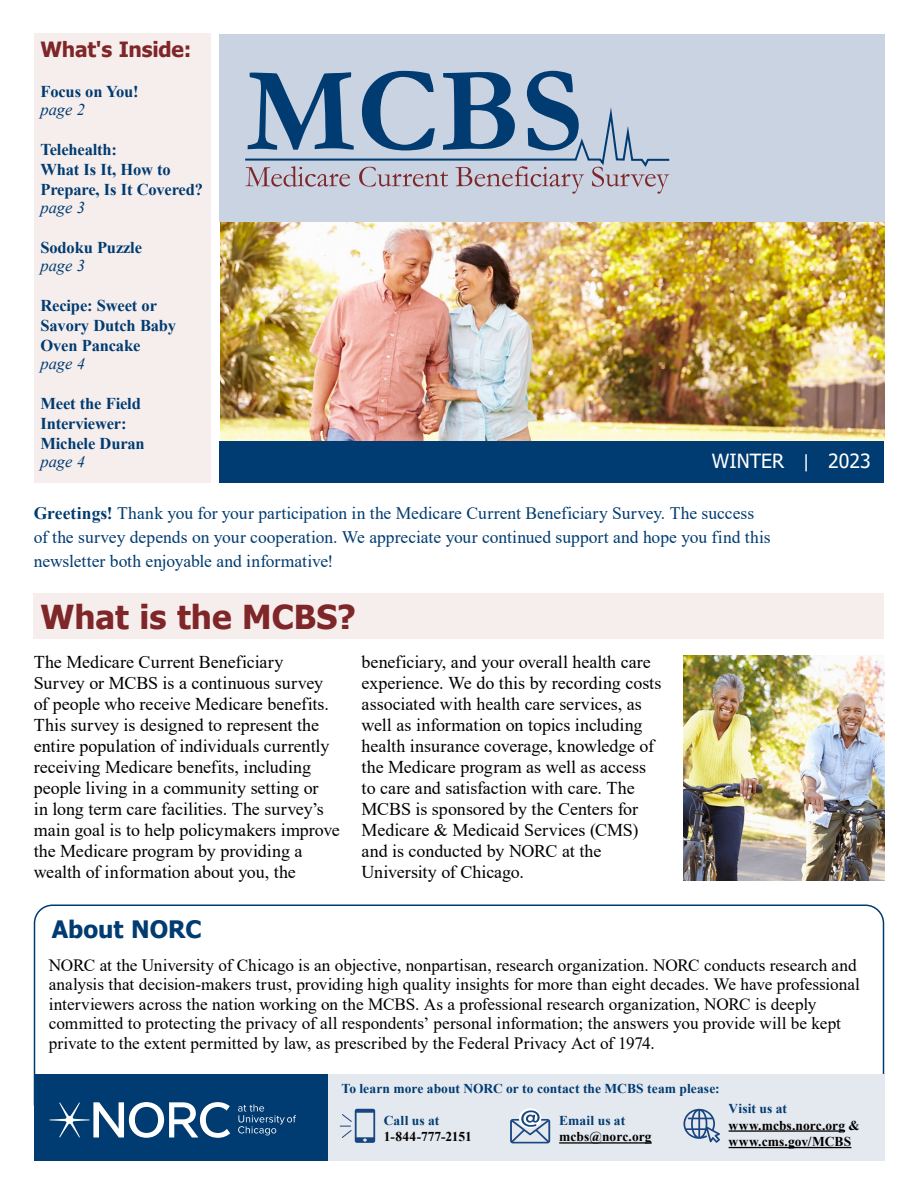
<style>
.page{position:relative;width:918px;height:1188px;background:#fff}
.page>*{position:absolute;margin:0;border:0;box-sizing:border-box;transform-origin:0 0}
.t1{font:700 33px "Tahoma";color:#7f2629}
.t2{font:700 24px "Tahoma";color:#003b71}
.t3{font:700 21px "Tahoma";letter-spacing:-.01em;color:#7f2629}
.t4{font:19.5px "Tahoma";color:#fff}
.t5{font:18px/21px "Times New Roman";color:#000}
.t6{font:17.55px/24px "Times New Roman";color:#003b71}
.t7{font:17.25px/19.5px "Times New Roman";color:#000}
.t8{font:700 16.5px/20px "Times New Roman";letter-spacing:-.01em;color:#003b71}
.t9{font:italic 16.5px "Times New Roman";letter-spacing:-.005em;color:#003b71}
.t10{font:700 13.5px/16.5px "Times New Roman";letter-spacing:.005em;color:#000}
.t11{font:700 13.5px "Times New Roman";letter-spacing:.005em;color:#003b71}
.s1{font-weight:400;font-style:italic}
.s2{font-size:18px}
.s3{font-weight:700}
.s4{color:#003b71}
</style>
<div class="page">
<div style="left:219px;top:34px;width:665px;height:209px;background:#cad3e1"></div>
<div style="left:220px;top:438px;width:664px;height:45px;background:#003b71"></div>
<div style="left:34px;top:593px;width:850px;height:46px;background:#f6eeed"></div>
<svg style="left:33px;top:904px;width:852px;height:202px"></svg>
<div style="left:327px;top:1075px;width:557px;height:86px;background:#e4e8ef"></div>
<svg style="left:339px;top:1109px;width:36px;height:34px"></svg>
<svg style="left:683px;top:1109px;width:37px;height:34px"></svg>
<div style="left:519px;top:1108px;width:22px;height:20px;background:#fff;border-radius:50%"></div>
<svg style="left:510px;top:1110px;width:40px;height:33px"></svg>
<div style="left:34px;top:1075px;width:294px;height:86px;background:#003b71"></div>
<svg style="left:238px;top:1104px;width:58px;height:31px"></svg>
<svg style="left:50px;top:1102px;width:180px;height:36px"></svg>
<hr style="left:559px;top:1142px;width:93px;height:2px;background:#000">
<hr style="left:729px;top:1130px;width:116px;height:2px;background:#000">
<hr style="left:729px;top:1147px;width:122px;height:1px;background:#000">
<img style="left:220px;top:222px;width:664px;height:219px">
<div style="left:34px;top:34px;width:177px;height:449px;background:#f6eeed"></div>
<svg style="left:245px;top:71px;width:424px;height:123px"></svg>
<img style="left:683px;top:656px;width:201px;height:224px">
<h1 class="t3" style="left:40px;top:34px;width:153px">What's Inside:</h1>
<p class="t8" style="left:40px;top:82px;width:100px;line-height:18px">Focus on You! <span class="s1">page 2</span></p>
<p class="t8" style="left:40px;top:139px;width:164px">Telehealth:<br>What Is It, How to<br>Prepare, Is It Covered?</p>
<p class="t9" style="left:40px;top:196px;width:46px">page 3</p>
<p class="t8" style="left:40px;top:238px;width:103px;line-height:18px">Sodoku Puzzle <span class="s1">page 3</span></p>
<p class="t8" style="left:40px;top:295px;width:137px">Recipe: Sweet or<br>Savory Dutch Baby<br>Oven Pancake</p>
<p class="t9" style="left:40px;top:352px;width:46px">page 4</p>
<p class="t8" style="left:40px;top:393px;width:106px">Meet the Field<br>Interviewer:<br>Michele Duran</p>
<p class="t9" style="left:40px;top:450px;width:46px">page 4</p>
<p class="t4" style="left:712px;top:448px;width:160px">WINTER <span class="s2">|</span> 2023</p>
<p class="t6" style="left:34px;top:501px;width:738px"><span class="s3">Greetings!</span> Thank you for your participation in the Medicare Current Beneficiary Survey. The success of the survey depends on your cooperation. We appreciate your continued support and hope you find this newsletter both enjoyable and informative!</p>
<h1 class="t1" style="left:40px;top:594px;width:317px">What is the MCBS?</h1>
<p class="t5" style="left:34px;top:651px;width:308px">The Medicare Current Beneficiary<br>Survey or MCBS is a continuous survey of people who receive Medicare benefits.<br>This survey is designed to represent the entire population of individuals currently receiving Medicare benefits, including people living in a community setting or<br>in long term care facilities. The survey’s main goal is to help policymakers improve the Medicare program by providing a wealth of information about you, the</p>
<p class="t5" style="left:362px;top:651px;width:301px">beneficiary, and your overall health care experience. We do this by recording costs associated with health care services, as well as information on topics including health insurance coverage, knowledge of the Medicare program as well as access to care and satisfaction with care. The MCBS is sponsored by the Centers for Medicare &amp; Medicaid Services (CMS) and is conducted by NORC at the University of Chicago.</p>
<h2 class="t2" style="left:52px;top:912px;width:151px">About NORC</h2>
<p class="t7" style="left:49px;top:955px;width:813px">NORC at the University of Chicago is an objective, nonpartisan, research organization. NORC conducts research and analysis that decision-makers trust, providing high quality insights for more than eight decades. We have professional interviewers across the nation working on the MCBS. As a professional research organization, NORC is deeply committed to protecting the privacy of all respondents’ personal information; the answers you provide will be kept private to the extent permitted by law, as prescribed by the Federal Privacy Act of 1974.</p>
<p class="t11" style="left:341px;top:1079px;width:380px">To learn more about NORC or to contact the MCBS team please:</p>
<p class="t10" style="left:384px;top:1112px;width:89px"><span class="s4">Call us at<br></span>1-844-777-2151</p>
<p class="t10" style="left:559px;top:1112px;width:94px"><span class="s4">Email us at </span>mcbs@norc.org</p>
<p class="t10" style="left:729px;top:1100px;width:133px"><span class="s4">Visit us at </span>www.mcbs.norc.org &amp; www.cms.gov/MCBS</p>
</div>
